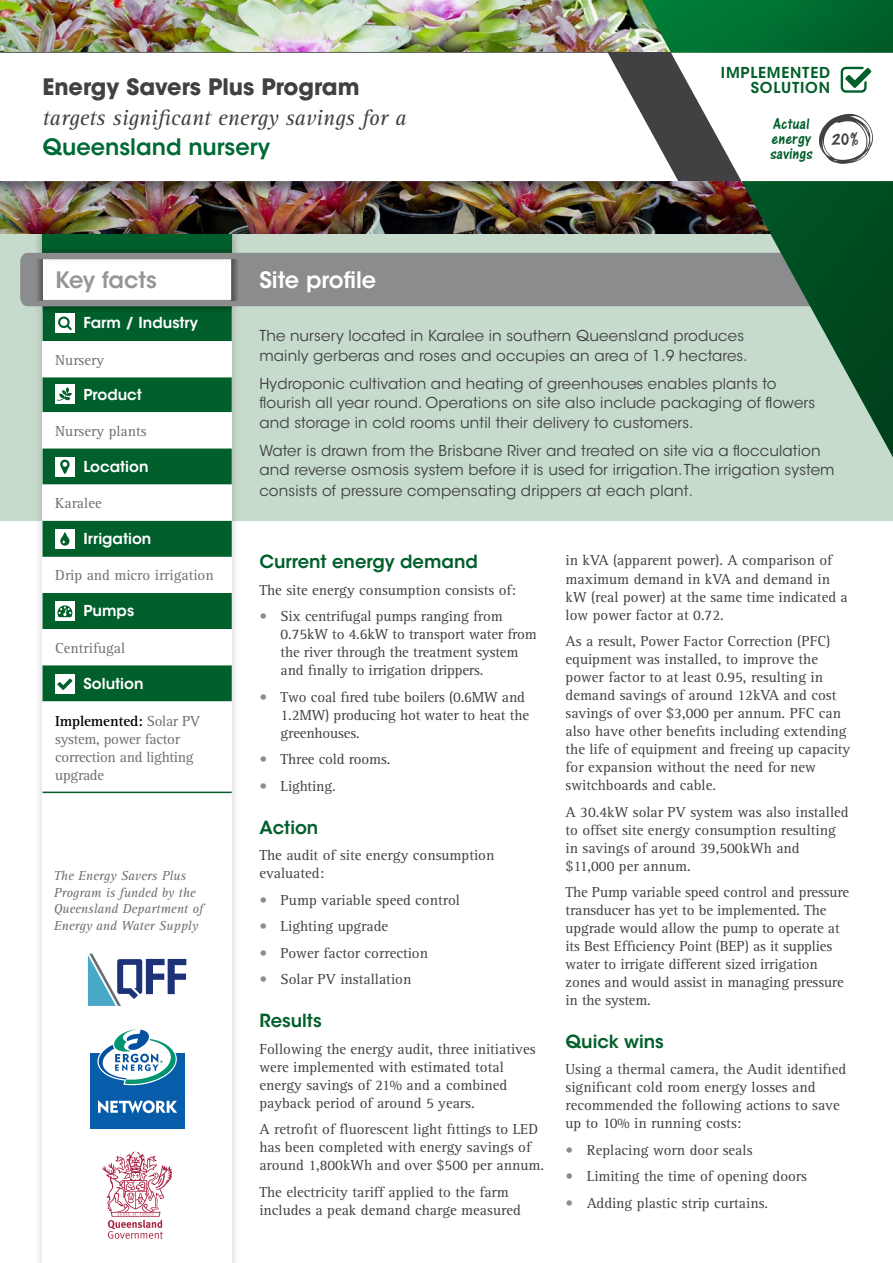
<style>
.page{position:relative;width:893px;height:1263px;background:#fff}
.page>*{position:absolute;margin:0;border:0;box-sizing:border-box;transform-origin:0 0}
.t1{font:italic 22.5px "Rotis Serif";color:#414042}
.t2{font:700 22.5px "ITC Avant Garde Std";color:#414042}
.t3{font:600 22.5px "ITC Avant Garde Std";color:#006935}
.t4{font:600 22.5px "ITC Avant Garde Std";color:#fff}
.t5{font:600 22.5px "ITC Avant Garde Std";letter-spacing:-.01em;color:#949699}
.t6{font:600 18px "ITC Avant Garde Std";color:#005f2a}
.t7{font:17.55px "One Stroke Script Let Plain";color:#414042}
.t8{font:16.5px/15px "One Stroke Script Let Plain";color:#005f2a}
.t9{font:15px/18px "Rotis Serif";color:#414042}
.t10{font:15px/19.5px "ITC Avant Garde Std";letter-spacing:.01em;color:#414042}
.t11{font:15px/18px "Rotis Serif";letter-spacing:-.02em;color:#6d6e71}
.t12{font:15px "Rotis Serif";color:#6d6e71}
.t13{font:600 15px "ITC Avant Garde Std";color:#fff}
.t14{font:600 15px/15px "ITC Avant Garde Std";letter-spacing:.05em;color:#005f2a;text-align:right}
.t15{font:italic 13.5px/16.5px "Rotis Serif";color:#6d6e71}
.s1{font-weight:700;color:#000}
.s2{color:#8a8c8e}
</style>
<div class="page">
<div style="left:0;top:227px;width:893px;height:294px;background:#c7dbcd"></div>
<div style="left:33px;top:225px;width:209px;height:1038px;background:#000;opacity:.2"></div>
<div style="left:43px;top:234px;width:189px;height:1029px;background:#fff"></div>
<div style="left:33px;top:215px;width:209px;height:51px;background:#000;opacity:.2"></div>
<div style="left:43px;top:224px;width:189px;height:33px;background:#005f2a"></div>
<div style="left:43px;top:313px;width:189px;height:28px;background:#005f2a"></div>
<svg style="left:43px;top:341px;width:189px;height:451px"></svg>
<hr style="left:43px;top:792px;width:189px;height:1px;background:#005f2a">
<div style="left:55px;top:314px;width:20px;height:19px;background:#fff"></div>
<svg style="left:58px;top:316px;width:14px;height:14px"></svg>
<div style="left:55px;top:385px;width:20px;height:19px;background:#fff"></div>
<svg style="left:57px;top:387px;width:15px;height:14px"></svg>
<div style="left:55px;top:457px;width:20px;height:19px;background:#fff"></div>
<svg style="left:60px;top:460px;width:10px;height:14px"></svg>
<div style="left:55px;top:529px;width:20px;height:20px;background:#fff"></div>
<svg style="left:60px;top:532px;width:10px;height:14px"></svg>
<div style="left:55px;top:602px;width:20px;height:19px;background:#fff"></div>
<svg style="left:57px;top:605px;width:15px;height:12px"></svg>
<div style="left:55px;top:674px;width:20px;height:19px;background:#fff"></div>
<svg style="left:57px;top:679px;width:15px;height:11px"></svg>
<img style="left:0;top:0;width:635px;height:234px">
<div style="left:0;top:50px;width:682px;height:147px;background:#000;opacity:.45"></div>
<svg style="left:0;top:53px;width:635px;height:128px"></svg>
<svg style="left:20px;top:253px;width:615px;height:53px;fill:#8a8c8e"></svg>
<svg style="left:34px;top:259px;width:9px;height:41px"></svg>
<svg style="left:232px;top:259px;width:8px;height:41px"></svg>
<div style="left:43px;top:246px;width:189px;height:7px;background:#005726"></div>
<div style="left:43px;top:306px;width:189px;height:7px;background:#005324"></div>
<svg style="left:635px;top:0;width:258px;height:457px"></svg>
<svg style="left:671px;top:53px;width:222px;height:128px"></svg>
<svg style="left:102px;top:1151px;width:70px;height:88px"></svg>
<svg style="left:88px;top:953px;width:98px;height:53px"></svg>
<div style="left:90px;top:1053px;width:94px;height:76px;background:#075daa"></div>
<svg style="left:97px;top:1029px;width:80px;height:57px"></svg>
<svg style="left:98px;top:1100px;width:79px;height:13px"></svg>
<h1 class="t2" style="left:43px;top:72px;width:319px">Energy Savers Plus Program</h1>
<h1 class="t1" style="left:43px;top:105px;width:365px">targets significant energy savings for a</h1>
<h1 class="t3" style="left:43px;top:133px;width:229px">Queensland nursery</h1>
<p class="t14" style="left:721px;top:65px;width:111px">Implemented solution</p>
<p class="t8" style="left:770px;top:116px;width:45px">Actual energy savings</p>
<p class="t7" style="left:832px;top:129px;width:28px">20%</p>
<h1 class="t5" style="left:55px;top:265px;width:103px">Key facts</h1>
<p class="t13" style="left:84px;top:313px;width:116px">Farm / Industry</p>
<p class="t12" style="left:55px;top:351px;width:50px">Nursery</p>
<p class="t13" style="left:84px;top:384px;width:60px">Product</p>
<p class="t12" style="left:55px;top:422px;width:93px">Nursery plants</p>
<p class="t13" style="left:84px;top:457px;width:66px">Location</p>
<p class="t12" style="left:55px;top:494px;width:48px">Karalee</p>
<p class="t13" style="left:84px;top:529px;width:69px">Irrigation</p>
<p class="t12" style="left:55px;top:567px;width:160px">Drip and micro irrigation</p>
<p class="t13" style="left:84px;top:601px;width:52px">Pumps</p>
<p class="t12" style="left:55px;top:639px;width:72px">Centrifugal</p>
<p class="t13" style="left:84px;top:674px;width:62px">Solution</p>
<p class="t11" style="left:55px;top:712px;width:146px"><span class="s1">Implemented:</span> Solar PV system, power factor correction and lighting upgrade</p>
<p class="t15" style="left:54px;top:868px;width:151px">The Energy Savers Plus<br>Program is funded by the<br>Queensland Department of<br>Energy and Water Supply</p>
<h1 class="t4" style="left:259px;top:265px;width:118px">Site profile</h1>
<p class="t10" style="left:259px;top:326px;width:490px">The nursery located in Karalee in southern Queensland produces mainly gerberas and roses and occupies an area of 1.9 hectares.</p>
<p class="t10" style="left:259px;top:374px;width:557px">Hydroponic cultivation and heating of greenhouses enables plants to flourish all year round. Operations on site also include packaging of flowers and storage in cold rooms until their delivery to customers.</p>
<p class="t10" style="left:259px;top:441px;width:577px">Water is drawn from the Brisbane River and treated on site via a flocculation and reverse osmosis system before it is used for irrigation. The irrigation system</p>
<p class="t10" style="left:259px;top:481px;width:435px">consists of pressure compensating drippers at each plant.</p>
<p class="t6" style="left:259px;top:550px;width:220px">Current energy demand</p>
<p class="t9" style="left:259px;top:581px;width:258px">The site energy consumption consists of:</p>
<p class="t9" style="left:281px;top:608px;width:258px;text-indent:-21px"><span class="s2">•</span> Six centrifugal pumps ranging from 0.75kW to 4.6kW to transport water from the river through the treatment system and finally to irrigation drippers.</p>
<p class="t9" style="left:281px;top:688px;width:250px;text-indent:-21px"><span class="s2">•</span> Two coal fired tube boilers (0.6MW and<br>1.2MW) producing hot water to heat the greenhouses.</p>
<p class="t9" style="left:259px;top:751px;width:132px"><span class="s2">•</span> Three cold rooms.</p>
<p class="t9" style="left:259px;top:777px;width:78px"><span class="s2">•</span> Lighting.</p>
<p class="t6" style="left:259px;top:816px;width:60px">Action</p>
<p class="t9" style="left:259px;top:847px;width:236px">The audit of site energy consumption evaluated:</p>
<p class="t9" style="left:259px;top:891px;width:202px"><span class="s2">•</span> Pump variable speed control</p>
<p class="t9" style="left:259px;top:918px;width:130px"><span class="s2">•</span> Lighting upgrade</p>
<p class="t9" style="left:259px;top:944px;width:170px"><span class="s2">•</span> Power factor correction</p>
<p class="t9" style="left:259px;top:971px;width:153px"><span class="s2">•</span> Solar PV installation</p>
<p class="t6" style="left:259px;top:1009px;width:64px">Results</p>
<p class="t9" style="left:259px;top:1040px;width:278px">Following the energy audit, three initiatives were implemented with estimated total energy savings of 21% and a combined payback period of around 5 years.</p>
<p class="t9" style="left:259px;top:1120px;width:286px">A retrofit of fluorescent light fittings to LED has been completed with energy savings of around 1,800kWh and over $500 per annum.</p>
<p class="t9" style="left:259px;top:1183px;width:263px">The electricity tariff applied to the farm includes a peak demand charge measured</p>
<p class="t9" style="left:566px;top:552px;width:284px">in kVA (apparent power). A comparison of maximum demand in kVA and demand in kW (real power) at the same time indicated a low power factor at 0.72.</p>
<p class="t9" style="left:566px;top:632px;width:286px">As a result, Power Factor Correction (PFC) equipment was installed, to improve the power factor to at least 0.95, resulting in demand savings of around 12kVA and cost savings of over $3,000 per annum. PFC can also have other benefits including extending the life of equipment and freeing up capacity for expansion without the need for new switchboards and cable.</p>
<p class="t9" style="left:566px;top:803px;width:285px">A 30.4kW solar PV system was also installed to offset site energy consumption resulting in savings of around 39,500kWh and $11,000 per annum.</p>
<p class="t9" style="left:566px;top:883px;width:285px">The Pump variable speed control and pressure transducer has yet to be implemented. The upgrade would allow the pump to operate at its Best Efficiency Point (BEP) as it supplies water to irrigate different sized irrigation zones and would assist in managing pressure in the system.</p>
<p class="t6" style="left:566px;top:1030px;width:100px">Quick wins</p>
<p class="t9" style="left:566px;top:1061px;width:282px">Using a thermal camera, the Audit identified significant cold room energy losses and recommended the following actions to save up to 10% in running costs:</p>
<p class="t9" style="left:566px;top:1141px;width:188px"><span class="s2">•</span> Replacing worn door seals</p>
<p class="t9" style="left:566px;top:1168px;width:243px"><span class="s2">•</span> Limiting the time of opening doors</p>
<p class="t9" style="left:566px;top:1194px;width:204px"><span class="s2">•</span> Adding plastic strip curtains.</p>
</div>
